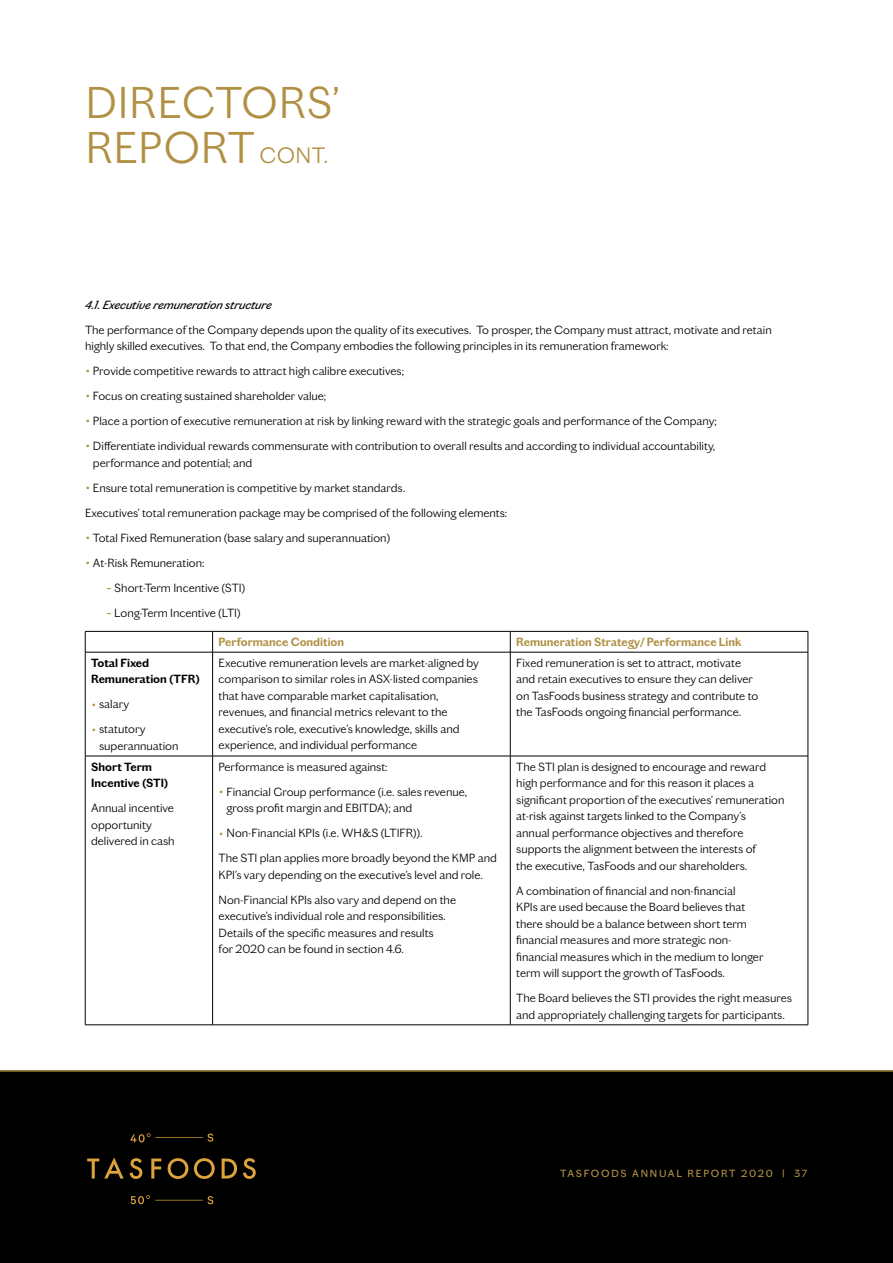
<style>
.page{position:relative;width:893px;height:1263px;background:#fff}
.page>*{position:absolute;margin:0;border:0;box-sizing:border-box;transform-origin:0 0}
.t1{font:300 45px/45px "Chiswick Grotesque";letter-spacing:.015em;color:#b09043}
.t2{font:300 12px/16.5px "Chiswick Grotesque";color:#000}
.t3{font:600 12px "Chiswick Grotesque";color:#b09043}
.t4{font:600 12px/16.5px "Chiswick Grotesque";color:#000}
.t5{font:italic 12px "Chiswick Grotesque";color:#000}
.t6{font:10.5px "Chiswick Grotesque";letter-spacing:.16em;color:#b09043}
.s1{font-size:22.5px}
.s2{font-size:21px;color:#b09043}
</style>
<div class="page">
<div style="left:0;top:1070px;width:893px;height:193px;background:#000"></div>
<hr style="left:0;top:1070px;width:893px;height:1px;background:#b09043">
<svg style="left:87px;top:1133px;width:169px;height:71px"></svg>
<hr style="left:85px;top:631px;width:128px;height:1px;background:#000">
<svg style="left:85px;top:631px;width:1px;height:21px"></svg>
<hr style="left:213px;top:631px;width:297px;height:1px;background:#000">
<svg style="left:212px;top:631px;width:1px;height:21px"></svg>
<hr style="left:510px;top:631px;width:298px;height:1px;background:#000">
<svg style="left:510px;top:631px;width:1px;height:21px"></svg>
<svg style="left:808px;top:631px;width:1px;height:21px"></svg>
<hr style="left:85px;top:652px;width:128px;height:1px;background:#000">
<hr style="left:85px;top:652px;width:1px;height:104px;background:#000">
<hr style="left:213px;top:652px;width:297px;height:1px;background:#000">
<hr style="left:212px;top:652px;width:1px;height:104px;background:#000">
<hr style="left:510px;top:652px;width:298px;height:1px;background:#000">
<hr style="left:510px;top:652px;width:1px;height:104px;background:#000">
<hr style="left:808px;top:652px;width:1px;height:104px;background:#000">
<hr style="left:85px;top:756px;width:128px;height:1px;background:#000">
<hr style="left:85px;top:756px;width:1px;height:269px;background:#000">
<hr style="left:213px;top:756px;width:297px;height:1px;background:#000">
<hr style="left:212px;top:756px;width:1px;height:269px;background:#000">
<hr style="left:510px;top:756px;width:298px;height:1px;background:#000">
<hr style="left:510px;top:756px;width:1px;height:269px;background:#000">
<hr style="left:808px;top:756px;width:1px;height:269px;background:#000">
<hr style="left:85px;top:1024px;width:128px;height:1px;background:#000">
<hr style="left:213px;top:1024px;width:297px;height:1px;background:#000">
<hr style="left:510px;top:1024px;width:298px;height:1px;background:#000">
<h1 class="t1" style="left:85px;top:77px;width:256px">DIRECTORS’<br>REPORT <span class="s1">CONT.</span></h1>
<p class="t5" style="left:85px;top:295px;width:188px">4.1. Executive remuneration structure</p>
<p class="t2" style="left:85px;top:320px;width:688px">The performance of the Company depends upon the quality of its executives. To prosper, the Company must attract, motivate and retain highly skilled executives. To that end, the Company embodies the following principles in its remuneration framework:</p>
<p class="t2" style="left:85px;top:362px;width:321px"><span class="s2">•</span> Provide competitive rewards to attract high calibre executives;</p>
<p class="t2" style="left:85px;top:387px;width:243px"><span class="s2">•</span> Focus on creating sustained shareholder value;</p>
<p class="t2" style="left:85px;top:412px;width:633px"><span class="s2">•</span> Place a portion of executive remuneration at risk by linking reward with the strategic goals and performance of the Company;</p>
<p class="t2" style="left:93px;top:437px;width:624px;text-indent:-8px"><span class="s2">•</span> Differentiate individual rewards commensurate with contribution to overall results and according to individual accountability, performance and potential; and</p>
<p class="t2" style="left:85px;top:474px;width:424px;line-height:25px"><span class="s2">•</span> Ensure total remuneration is competitive by market standards.<br>Executives’ total remuneration package may be comprised of the following elements:</p>
<p class="t2" style="left:85px;top:528px;width:307px"><span class="s2">•</span> Total Fixed Remuneration (base salary and superannuation)</p>
<p class="t2" style="left:85px;top:553px;width:121px"><span class="s2">•</span> At-Risk Remuneration:</p>
<p class="t2" style="left:106px;top:578px;width:141px"><span class="s2">-</span> Short-Term Incentive (STI)</p>
<p class="t2" style="left:106px;top:603px;width:136px"><span class="s2">-</span> Long-Term Incentive (LTI)</p>
<p class="t3" style="left:219px;top:633px;width:127px">Performance Condition</p>
<p class="t3" style="left:516px;top:633px;width:227px">Remuneration Strategy/ Performance Link</p>
<p class="t4" style="left:91px;top:653px;width:110px">Total Fixed<br>Remuneration (TFR)</p>
<p class="t2" style="left:91px;top:695px;width:39px"><span class="s2">•</span> salary</p>
<p class="t2" style="left:99px;top:720px;width:81px;text-indent:-8px"><span class="s2">•</span> statutory superannuation</p>
<p class="t2" style="left:219px;top:654px;width:262px">Executive remuneration levels are market-aligned by comparison to similar roles in ASX-listed companies that have comparable market capitalisation, revenues, and financial metrics relevant to the executive’s role, executive’s knowledge, skills and experience, and individual performance</p>
<p class="t2" style="left:516px;top:654px;width:244px">Fixed remuneration is set to attract, motivate and retain executives to ensure they can deliver on TasFoods business strategy and contribute to the TasFoods ongoing financial performance.</p>
<p class="t4" style="left:91px;top:757px;width:78px">Short Term<br>Incentive (STI)</p>
<p class="t2" style="left:91px;top:799px;width:85px">Annual incentive opportunity delivered in cash</p>
<p class="t2" style="left:219px;top:757px;width:171px">Performance is measured against:</p>
<p class="t2" style="left:227px;top:782px;width:242px;text-indent:-8px"><span class="s2">•</span> Financial Group performance (i.e. sales revenue, gross profit margin and EBITDA); and</p>
<p class="t2" style="left:219px;top:820px;width:280px;line-height:25px"><span class="s2">•</span> Non-Financial KPIs (i.e. WH&amp;S (LTIFR)).<br>The STI plan applies more broadly beyond the KMP and</p>
<p class="t2" style="left:219px;top:861px;width:266px;line-height:25px">KPI’s vary depending on the executive’s level and role.<br>Non-Financial KPIs also vary and depend on the</p>
<p class="t2" style="left:219px;top:907px;width:229px">executive’s individual role and responsibilities.<br>Details of the specific measures and results for 2020 can be found in section 4.6.</p>
<p class="t2" style="left:516px;top:757px;width:270px">The STI plan is designed to encourage and reward high performance and for this reason it places a significant proportion of the executives’ remuneration at-risk against targets linked to the Company’s<br>annual performance objectives and therefore supports the alignment between the interests of<br>the executive, TasFoods and our shareholders.</p>
<p class="t2" style="left:516px;top:882px;width:249px">A combination of financial and non-financial<br>KPIs are used because the Board believes that there should be a balance between short term financial measures and more strategic non&shy;financial measures which in the medium to longer term will support the growth of TasFoods.</p>
<p class="t2" style="left:516px;top:989px;width:277px">The Board believes the STI provides the right measures and appropriately challenging targets for participants.</p>
<p class="t6" style="left:560px;top:1165px;width:249px">TASFOODS ANNUAL REPORT 2020 | 37</p>
</div>
